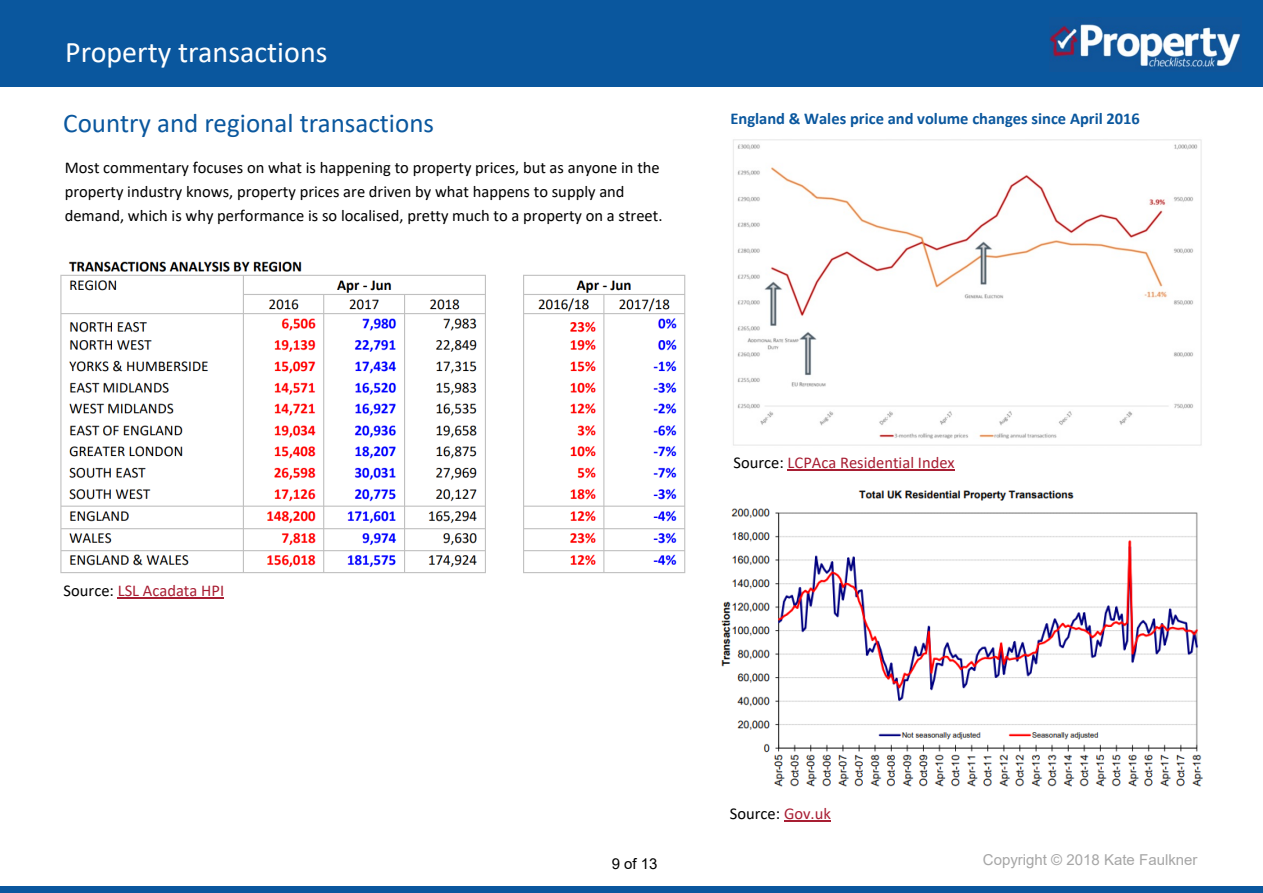
<style>
.page{position:relative;width:1263px;height:893px;background:#fff}
.page>*{position:absolute;margin:0;border:0;box-sizing:border-box;transform-origin:0 0}
.t1{font:30px "Calibri";color:#fff}
.t2{font:27px "Calibri";color:#0a579e}
.t3{font:16.5px/24px "Calibri";color:#000}
.t4{font:16.5px "Calibri";color:#a81e33}
.t5{font:700 16.5px "Calibri";color:#0a579e}
.t6{font:15px "Arial";color:#a6a6a6}
.t7{font:15px "Arial";color:#000}
.s1{color:#000}
.s2{color:#a81e33}
</style>
<div class="page">
<div style="left:0;top:886px;width:1263px;height:7px;background:#0a579e"></div>
<div style="left:0;top:0;width:1263px;height:87px;background:#0a579e"></div>
<img style="left:1049px;top:21px;width:192px;height:49px">
<hr style="left:787px;top:470px;width:168px;height:1px;background:#a81e33">
<hr style="left:784px;top:820px;width:47px;height:1px;background:#a81e33">
<img style="left:721px;top:490px;width:482px;height:297px">
<hr style="left:118px;top:597px;width:106px;height:2px;background:#a81e33">
<img style="left:733px;top:139px;width:469px;height:307px">
<img style="left:60px;top:261px;width:626px;height:313px">
<h1 class="t1" style="left:65px;top:40px;width:264px">Property transactions</h1>
<h2 class="t2" style="left:63px;top:111px;width:372px">Country and regional transactions</h2>
<p class="t3" style="left:65px;top:157px;width:599px">Most commentary focuses on what is happening to property prices, but as anyone in the property industry knows, property prices are driven by what happens to supply and demand, which is why performance is so localised, pretty much to a property on a street.</p>
<p class="t5" style="left:730px;top:112px;width:411px">England &amp; Wales price and volume changes since April 2016</p>
<p class="t4" style="left:64px;top:584px;width:162px"><span class="s1">Source:</span> LSL Acadata HPI</p>
<p class="t4" style="left:733px;top:456px;width:223px"><span class="s1">Source:</span> LCPAca Residential Index</p>
<p class="t3" style="left:730px;top:803px;width:103px">Source: <span class="s2">Gov.uk</span></p>
<p class="t7" style="left:612px;top:858px;width:47px">9 of 13</p>
<p class="t6" style="left:983px;top:854px;width:216px">Copyright © 2018 Kate Faulkner</p>
</div>
